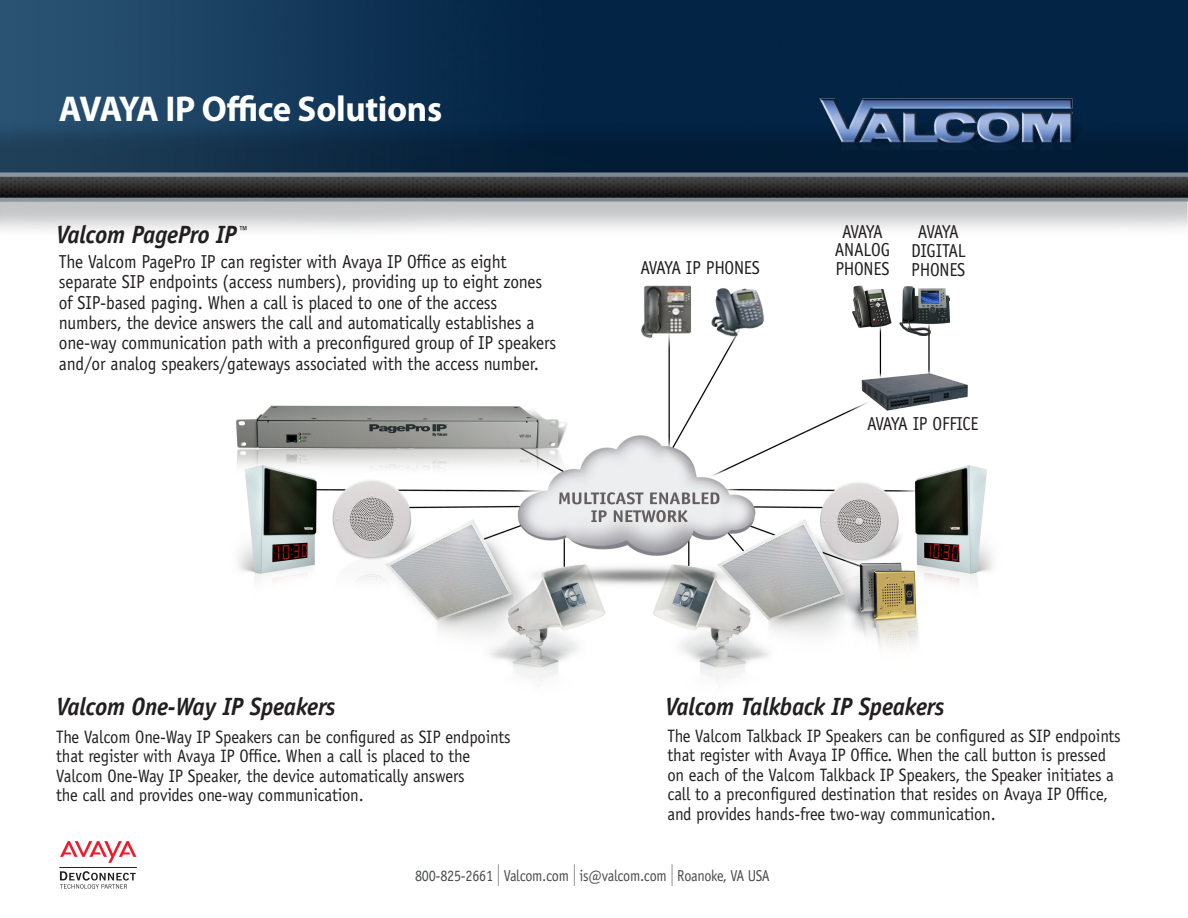
<style>
.page{position:relative;width:1188px;height:918px;background:#fff}
.page>*{position:absolute;margin:0;border:0;box-sizing:border-box;transform-origin:0 0}
.t1{font:700 36px "Myriad Pro";letter-spacing:-.01em;color:#fff}
.t2{font:italic 700 25.05px "Officina Sans";letter-spacing:-.01em;color:#231f20;scale:.95 1}
.t3{font:18.75px/20.4px "Officina Sans";letter-spacing:-.01em;color:#231f20;text-align:center;scale:.93 1}
.t4{font:18px/19.5px "Officina Sans";letter-spacing:-.01em;color:#231f20;scale:.93 1}
.t5{font:15.75px "Officina Sans";letter-spacing:-.02em;color:#4b4c4d;scale:.9 1}
.s1{font-family:"Helvetica Neue";font-weight:200;font-size:30.45px}
</style>
<div class="page">
<img style="left:0;top:0;width:1188px;height:231px">
<img style="left:236px;top:285px;width:757px;height:395px">
<img style="left:812px;top:90px;width:270px;height:60px">
<svg style="left:60px;top:841px;width:76px;height:22px"></svg>
<hr style="left:59px;top:867px;width:78px;height:1px;background:#231f20">
<svg style="left:60px;top:871px;width:76px;height:18px"></svg>
<p class="t1" style="left:59px;top:85px;width:385px">AVAYA IP Office Solutions</p>
<p class="t2" style="left:56px;top:220px;width:203px">Valcom PagePro IP<sup>™</sup></p>
<p class="t3" style="left:59px;top:251px;width:536px;text-align:left">The Valcom PagePro IP can register with Avaya IP Office as eight separate SIP endpoints (access numbers), providing up to eight zones of SIP-based paging. When a call is placed to one of the access numbers, the device answers the call and automatically establishes a one-way communication path with a preconfigured group of IP speakers and/or analog speakers/gateways associated with the access number.</p>
<p class="t3" style="left:640px;top:257px;width:130px">AVAYA IP PHONES</p>
<p class="t3" style="left:835px;top:222px;width:61px;line-height:18.8px">AVAYA<br>ANALOG<br>PHONES</p>
<p class="t3" style="left:911px;top:222px;width:60px;line-height:18.8px">AVAYA<br>DIGITAL<br>PHONES</p>
<p class="t3" style="left:867px;top:413px;width:121px">AVAYA IP OFFICE</p>
<p class="t2" style="left:56px;top:691px;width:295px">Valcom One-Way IP Speakers</p>
<p class="t4" style="left:56px;top:727px;width:490px">The Valcom One-Way IP Speakers can be configured as SIP endpoints that register with Avaya IP Office. When a call is placed to the Valcom One-Way IP Speaker, the device automatically answers<br>the call and provides one-way communication.</p>
<p class="t4" style="left:667px;top:726px;width:489px">The Valcom Talkback IP Speakers can be configured as SIP endpoints that register with Avaya IP Office. When the call button is pressed on each of the Valcom Talkback IP Speakers, the Speaker initiates a call to a preconfigured destination that resides on Avaya IP Office, and provides hands-free two-way communication.</p>
<p class="t2" style="left:665px;top:691px;width:295px">Valcom Talkback IP Speakers</p>
<p class="t5" style="left:415px;top:866px;width:396px">800-825-2661 <span class="s1">I</span> Valcom.com <span class="s1">I</span> is@valcom.com <span class="s1">I</span> Roanoke, VA USA</p>
</div>
